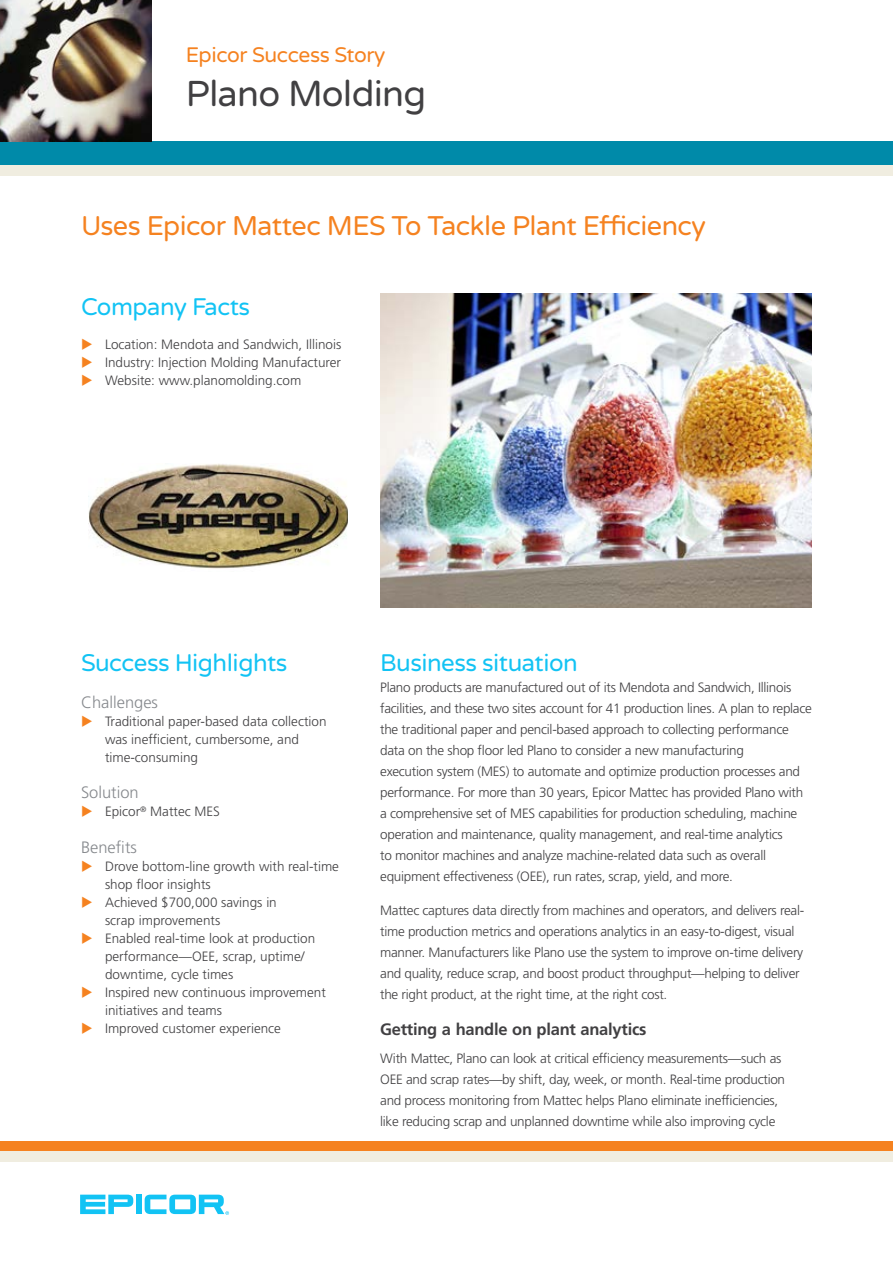
<style>
.page{position:relative;width:893px;height:1263px;background:#fff}
.page>*{position:absolute;margin:0;border:0;box-sizing:border-box;transform-origin:0 0}
.Company_Name{font:36px "Varela Round";letter-spacing:-.02em;color:#414042}
.Intro_Statement{font:27px "Varela Round";letter-spacing:-.02em;color:#f58220}
.Body_Heading{font:24px "Varela Round";letter-spacing:-.02em;color:#12c3f4}
.Epicor_Success_Story{font:21px "Varela Round";letter-spacing:-.02em;color:#f58220}
.Body_Subtitle{font:700 16.5px "Frutiger LT Std";letter-spacing:-.015em;color:#414042}
.Bulleted_List_Titles{font:300 16.5px "Frutiger LT Std";color:#86898d}
.Body_Copy{font:300 13.5px/21px "Frutiger LT Std";letter-spacing:-.02em;color:#414042}
.Body_Copy-2{font:300 13.5px/18px "Frutiger LT Std";color:#414042}
</style>
<div class="page">
<div style="left:0;top:1141px;width:893px;height:10px;background:#f58220"></div>
<div style="left:0;top:1151px;width:893px;height:10px;background:#f0ede0"></div>
<div style="left:136px;top:1194px;width:6px;height:20px;background:#12c3f4"></div>
<svg style="left:80px;top:1194px;width:53px;height:20px"></svg>
<svg style="left:145px;top:1194px;width:84px;height:21px"></svg>
<div style="left:0;top:141px;width:893px;height:24px;background:#008aa9"></div>
<div style="left:0;top:165px;width:893px;height:11px;background:#f0ede0"></div>
<img style="left:0;top:0;width:151px;height:141px">
<img style="left:380px;top:293px;width:432px;height:315px">
<img style="left:89px;top:463px;width:259px;height:106px">
<p class="Epicor_Success_Story" style="left:186px;top:43px;width:201px">Epicor Success Story</p>
<p class="Company_Name" style="left:186px;top:72px;width:242px">Plano Molding</p>
<p class="Intro_Statement" style="left:81px;top:210px;width:626px">Uses Epicor Mattec MES To Tackle Plant Efficiency</p>
<p class="Body_Heading" style="left:81px;top:293px;width:170px">Company Facts</p>
<p class="Body_Copy-2" style="left:105px;top:336px;width:238px">Location: Mendota and Sandwich, Illinois</p>
<p class="Body_Copy-2" style="left:105px;top:354px;width:238px">Industry: Injection Molding Manufacturer</p>
<p class="Body_Copy-2" style="left:105px;top:372px;width:198px">Website: www.planomolding.com</p>
<p class="Body_Heading" style="left:81px;top:649px;width:208px">Success Highlights</p>
<p class="Bulleted_List_Titles" style="left:81px;top:693px;width:79px">Challenges</p>
<p class="Body_Copy-2" style="left:105px;top:712px;width:223px">Traditional paper-based data collection was inefficient, cumbersome, and time-consuming</p>
<p class="Bulleted_List_Titles" style="left:81px;top:783px;width:59px">Solution</p>
<p class="Body_Copy-2" style="left:105px;top:803px;width:117px">Epicor<sup>®</sup> Mattec MES</p>
<p class="Bulleted_List_Titles" style="left:81px;top:838px;width:57px">Benefits</p>
<p class="Body_Copy-2" style="left:105px;top:858px;width:236px">Drove bottom-line growth with real-time shop floor insights</p>
<p class="Body_Copy-2" style="left:105px;top:894px;width:173px">Achieved $700,000 savings in scrap improvements</p>
<p class="Body_Copy-2" style="left:105px;top:930px;width:212px">Enabled real-time look at production performance—OEE, scrap, uptime/ downtime, cycle times</p>
<p class="Body_Copy-2" style="left:105px;top:984px;width:222px">Inspired new continuous improvement initiatives and teams</p>
<p class="Body_Copy-2" style="left:105px;top:1020px;width:177px">Improved customer experience</p>
<p class="Body_Heading" style="left:380px;top:649px;width:199px">Business situation</p>
<p class="Body_Copy" style="left:380px;top:677px;width:433px">Plano products are manufactured out of its Mendota and Sandwich, Illinois facilities, and these two sites account for 41 production lines. A plan to replace the traditional paper and pencil-based approach to collecting performance data on the shop floor led Plano to consider a new manufacturing<br>execution system (MES) to automate and optimize production processes and performance. For more than 30 years, Epicor Mattec has provided Plano with a comprehensive set of MES capabilities for production scheduling, machine operation and maintenance, quality management, and real-time analytics<br>to monitor machines and analyze machine-related data such as overall equipment effectiveness (OEE), run rates, scrap, yield, and more.</p>
<p class="Body_Copy" style="left:380px;top:900px;width:426px">Mattec captures data directly from machines and operators, and delivers real&shy;time production metrics and operations analytics in an easy-to-digest, visual manner. Manufacturers like Plano use the system to improve on-time delivery and quality, reduce scrap, and boost product throughput—helping to deliver the right product, at the right time, at the right cost.</p>
<p class="Body_Subtitle" style="left:380px;top:1020px;width:268px">Getting a handle on plant analytics</p>
<p class="Body_Copy" style="left:380px;top:1048px;width:406px">With Mattec, Plano can look at critical efficiency measurements—such as OEE and scrap rates—by shift, day, week, or month. Real-time production and process monitoring from Mattec helps Plano eliminate inefficiencies, like reducing scrap and unplanned downtime while also improving cycle</p>
</div>
